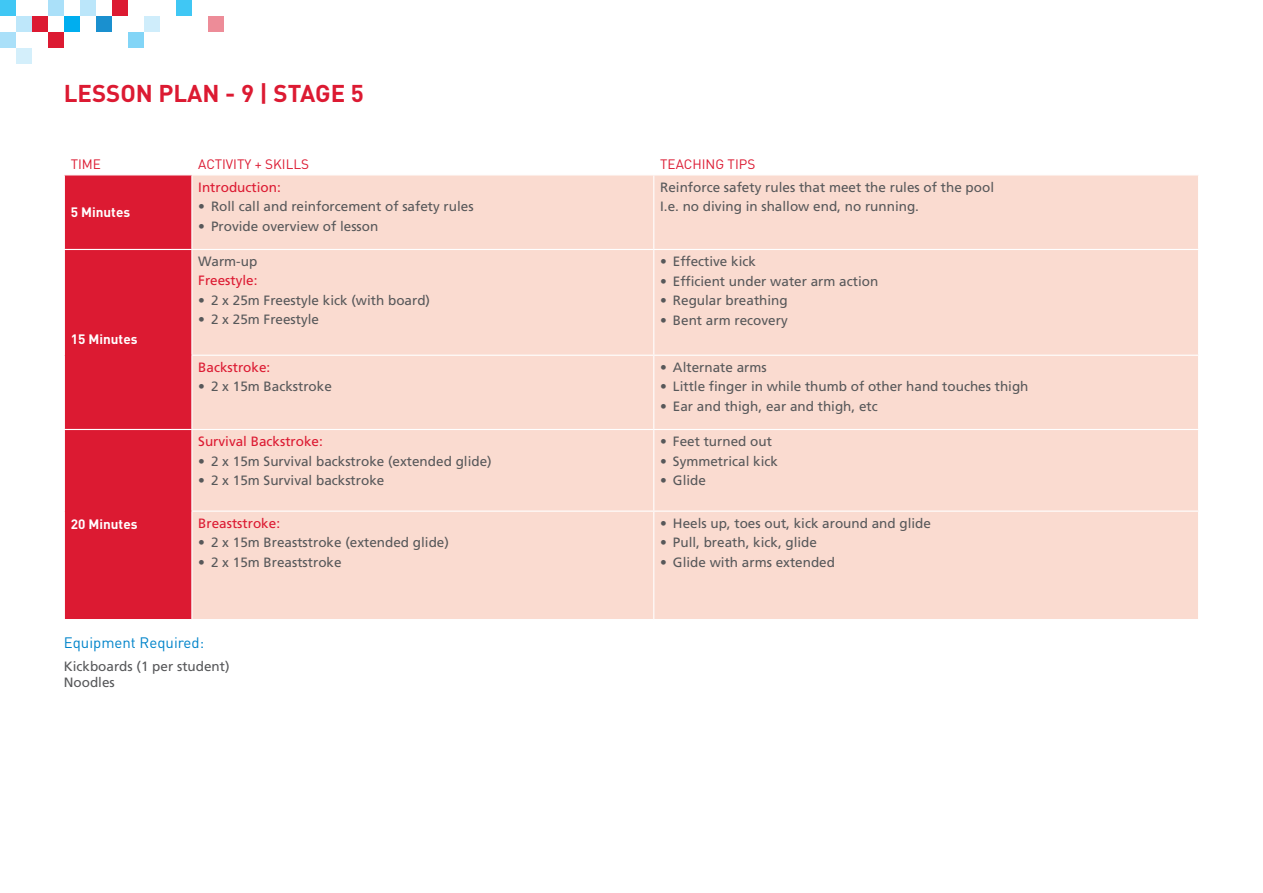
<style>
.page{position:relative;width:1263px;height:893px;background:#fff}
.page>*{position:absolute;margin:0;border:0;box-sizing:border-box;transform-origin:0 0}
.t1{font:700 24px "DIN";color:#dc1a32}
.body_head{font:15px "DIN";color:#0084ca}
.table_bullet{font:13.5px "Frutiger";color:#57585a}
.table_bullet-2{font:13.5px "Frutiger";color:#dc1a32}
.Table_Column_Titles{font:13.5px "DIN";color:#dc1a32}
.body{font:13.5px "Frutiger";color:#57585a}
.Table_heading{font:700 13.5px "DIN";color:#fff}
</style>
<div class="page">
<div style="left:176px;top:0;width:16px;height:16px;background:#40c7f4"></div>
<div style="left:144px;top:16px;width:16px;height:16px;background:#cfedfb"></div>
<div style="left:112px;top:0;width:16px;height:16px;background:#dc1a32"></div>
<div style="left:128px;top:32px;width:16px;height:16px;background:#82d5f7"></div>
<div style="left:96px;top:16px;width:16px;height:16px;background:#1a90cf"></div>
<div style="left:80px;top:0;width:16px;height:16px;background:#bbe6fa"></div>
<div style="left:64px;top:16px;width:16px;height:16px;background:#00aeef"></div>
<div style="left:48px;top:0;width:16px;height:16px;background:#aae0f9"></div>
<div style="left:32px;top:16px;width:16px;height:16px;background:#dc1a32"></div>
<div style="left:16px;top:16px;width:16px;height:16px;background:#bee7fa"></div>
<div style="left:0;top:0;width:16px;height:16px;background:#40c7f4"></div>
<div style="left:48px;top:32px;width:16px;height:16px;background:#dc1a32"></div>
<div style="left:0;top:32px;width:16px;height:16px;background:#aae0f9"></div>
<div style="left:16px;top:48px;width:16px;height:16px;background:#d4effb"></div>
<div style="left:208px;top:16px;width:16px;height:16px;background:#ed8c98"></div>
<div style="left:65px;top:175px;width:126px;height:444px;background:#dc1a32"></div>
<div style="left:192px;top:175px;width:1006px;height:444px;background:#fadbd0"></div>
<hr style="left:653px;top:175px;width:1px;height:74px;background:#fff">
<hr style="left:64px;top:249px;width:128px;height:1px;background:#fff">
<hr style="left:192px;top:249px;width:462px;height:1px;background:#fff">
<hr style="left:654px;top:249px;width:545px;height:1px;background:#fff">
<hr style="left:653px;top:250px;width:1px;height:105px;background:#fff">
<hr style="left:191px;top:355px;width:463px;height:1px;background:#fff">
<hr style="left:654px;top:355px;width:545px;height:1px;background:#fff">
<hr style="left:653px;top:356px;width:1px;height:73px;background:#fff">
<hr style="left:64px;top:429px;width:128px;height:1px;background:#fff">
<hr style="left:192px;top:429px;width:462px;height:1px;background:#fff">
<hr style="left:654px;top:429px;width:545px;height:1px;background:#fff">
<hr style="left:653px;top:430px;width:1px;height:81px;background:#fff">
<hr style="left:191px;top:511px;width:463px;height:1px;background:#fff">
<hr style="left:654px;top:511px;width:545px;height:1px;background:#fff">
<hr style="left:653px;top:512px;width:1px;height:107px;background:#fff">
<p class="t1" style="left:64px;top:78px;width:301px">LESSON PLAN - 9 | STAGE 5</p>
<p class="Table_Column_Titles" style="left:71px;top:155px;width:32px">TIME</p>
<p class="Table_Column_Titles" style="left:198px;top:155px;width:112px">ACTIVITY + SKILLS</p>
<p class="Table_Column_Titles" style="left:660px;top:155px;width:97px">TEACHING TIPS</p>
<p class="Table_heading" style="left:71px;top:203px;width:61px">5 Minutes</p>
<p class="table_bullet" style="left:660px;top:179px;width:335px">Reinforce safety rules that meet the rules of the pool</p>
<p class="table_bullet" style="left:660px;top:199px;width:260px">I.e. no diving in shallow end, no running.</p>
<p class="table_bullet-2" style="left:198px;top:179px;width:84px">Introduction:</p>
<p class="table_bullet" style="left:198px;top:199px;width:277px">• Roll call and reinforcement of safety rules</p>
<p class="table_bullet" style="left:198px;top:218px;width:182px">• Provide overview of lesson</p>
<p class="Table_heading" style="left:71px;top:331px;width:68px">15 Minutes</p>
<p class="Table_heading" style="left:71px;top:516px;width:68px">20 Minutes</p>
<p class="table_bullet" style="left:198px;top:253px;width:61px">Warm-up</p>
<p class="table_bullet-2" style="left:198px;top:273px;width:61px">Freestyle:</p>
<p class="table_bullet" style="left:198px;top:292px;width:233px">• 2 x 25m Freestyle kick (with board)</p>
<p class="table_bullet" style="left:198px;top:311px;width:122px">• 2 x 25m Freestyle</p>
<p class="table_bullet-2" style="left:198px;top:359px;width:74px">Backstroke:</p>
<p class="table_bullet" style="left:198px;top:378px;width:135px">• 2 x 15m Backstroke</p>
<p class="table_bullet-2" style="left:198px;top:434px;width:126px">Survival Backstroke:</p>
<p class="table_bullet" style="left:198px;top:453px;width:295px">• 2 x 15m Survival backstroke (extended glide)</p>
<p class="table_bullet" style="left:198px;top:472px;width:188px">• 2 x 15m Survival backstroke</p>
<p class="table_bullet-2" style="left:198px;top:515px;width:83px">Breaststroke:</p>
<p class="table_bullet" style="left:198px;top:535px;width:252px">• 2 x 15m Breaststroke (extended glide)</p>
<p class="table_bullet" style="left:198px;top:554px;width:145px">• 2 x 15m Breaststroke</p>
<p class="body_head" style="left:64px;top:633px;width:142px">Equipment Required:</p>
<p class="body" style="left:64px;top:658px;width:167px">Kickboards (1 per student)</p>
<p class="body" style="left:64px;top:674px;width:53px">Noodles</p>
<p class="table_bullet" style="left:660px;top:254px;width:97px">• Effective kick</p>
<p class="table_bullet" style="left:660px;top:273px;width:220px">• Efficient under water arm action</p>
<p class="table_bullet" style="left:660px;top:292px;width:129px">• Regular breathing</p>
<p class="table_bullet" style="left:660px;top:312px;width:129px">• Bent arm recovery</p>
<p class="table_bullet" style="left:660px;top:359px;width:108px">• Alternate arms</p>
<p class="table_bullet" style="left:660px;top:379px;width:370px">• Little finger in while thumb of other hand touches thigh</p>
<p class="table_bullet" style="left:660px;top:398px;width:219px">• Ear and thigh, ear and thigh, etc</p>
<p class="table_bullet" style="left:660px;top:434px;width:113px">• Feet turned out</p>
<p class="table_bullet" style="left:660px;top:453px;width:119px">• Symmetrical kick</p>
<p class="table_bullet" style="left:660px;top:472px;width:47px">• Glide</p>
<p class="table_bullet" style="left:660px;top:515px;width:272px">• Heels up, toes out, kick around and glide</p>
<p class="table_bullet" style="left:660px;top:535px;width:158px">• Pull, breath, kick, glide</p>
<p class="table_bullet" style="left:660px;top:554px;width:176px">• Glide with arms extended</p>
</div>
